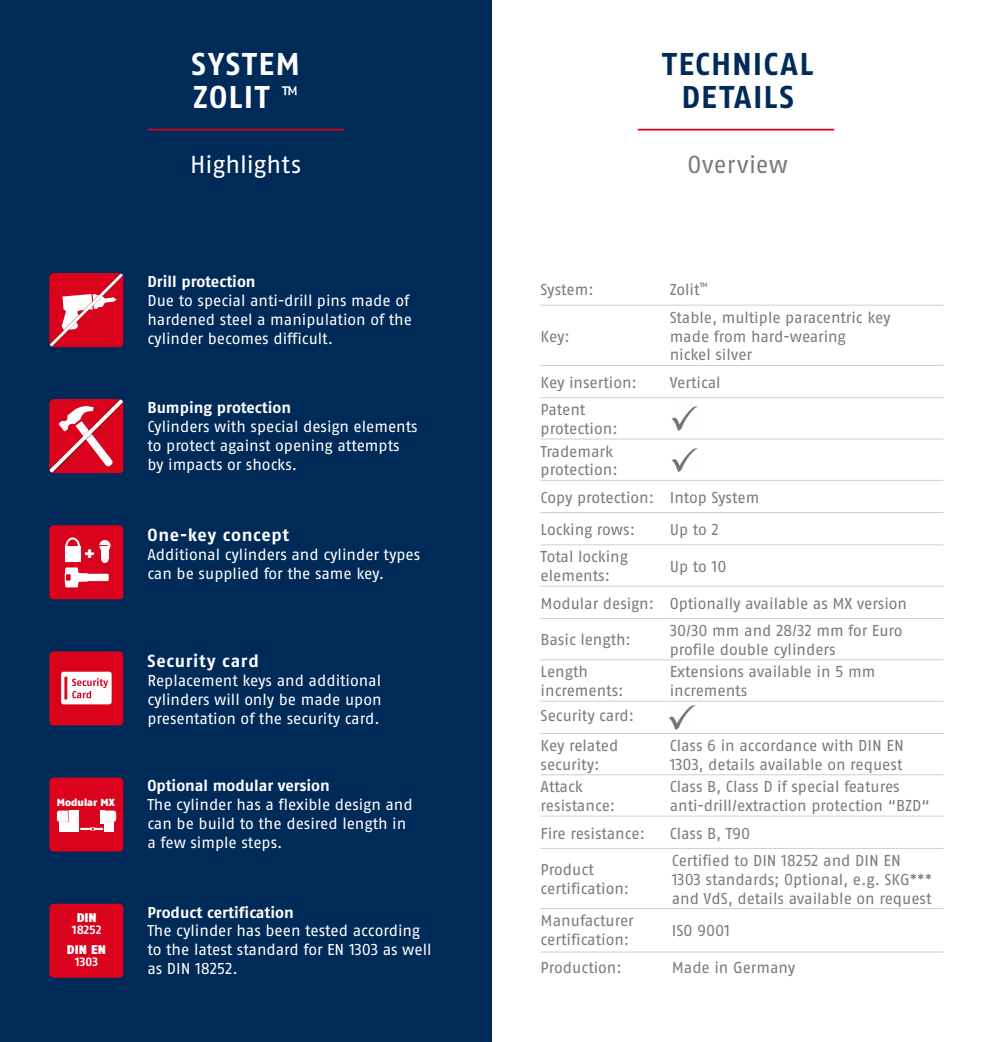
<style>
.page{position:relative;width:983px;height:1042px;background:#fff}
.page>*{position:absolute;margin:0;border:0;box-sizing:border-box;transform-origin:0 0}
.t1{font:700 31.5px/33.2px "ABUS Fago Pro";letter-spacing:.04em;color:#002a58;text-align:center}
.t2{font:700 31.5px/33.2px "ABUS Fago Pro";letter-spacing:.05em;color:#fff}
.t3{font:24.5px "ABUS Fago Pro";letter-spacing:-.01em;color:#fff}
.t4{font:24.5px "ABUS Fago Pro";letter-spacing:.005em;color:#7b7b7a}
.t5{font:700 17.5px "ABUS Fago Pro";letter-spacing:.045em;color:#fff}
.t6{font:15.75px/18.9px "ABUS Fago Pro";letter-spacing:-.005em;color:#7b7b7a}
.t7{font:15.75px/18.9px "ABUS Fago Pro";color:#fff}
.t8{font:700 15.75px "ABUS Fago Pro";color:#fff}
.t9{font:900 15.75px "ABUS Fago Pro";color:#fff}
.t10{font:900 12.6px "ABUS Fago Pro";color:#fff}
.t11{font:700 12.08px "ABUS Fago Pro";letter-spacing:-.01em;color:#fff}
.t12{font:900 10.33px "ABUS Fago Pro";color:#fff}
</style>
<div class="page">
<hr style="left:637px;top:129px;width:197px;height:1px;background:#db021d">
<div style="left:0;top:0;width:491px;height:1042px;background:#002a58"></div>
<hr style="left:147px;top:129px;width:197px;height:1px;background:#db021d">
<div style="left:49px;top:903px;width:75px;height:75px;background:#db021d"></div>
<svg style="left:49px;top:273px;width:75px;height:74px;background:#dc3248"></svg>
<svg style="left:49px;top:399px;width:75px;height:74px;background:#dc3348"></svg>
<svg style="left:49px;top:525px;width:75px;height:74px;background:#da1b34"></svg>
<div style="left:101px;top:546px;width:7px;height:13px;background:#fff"></div>
<div style="left:101px;top:556px;width:7px;height:7px;background:#fff;border-radius:50%"></div>
<div style="left:65px;top:546px;width:16px;height:16px;background:#fff"></div>
<div style="left:65px;top:537px;width:15px;height:18px;border:2px solid #fff;border-radius:50%"></div>
<svg style="left:99px;top:540px;width:11px;height:11px"></svg>
<svg style="left:49px;top:651px;width:75px;height:74px;background:#df4257"></svg>
<svg style="left:49px;top:777px;width:75px;height:75px;background:#d9233b"></svg>
<div style="left:59px;top:822px;width:9px;height:10px;background:#fff"></div>
<hr style="left:540px;top:305px;width:124px;height:1px;background:#cecece">
<hr style="left:664px;top:305px;width:279px;height:1px;background:#cecece">
<hr style="left:540px;top:365px;width:124px;height:1px;background:#cecece">
<hr style="left:664px;top:365px;width:279px;height:1px;background:#cecece">
<hr style="left:540px;top:397px;width:124px;height:1px;background:#cecece">
<hr style="left:664px;top:397px;width:279px;height:1px;background:#cecece">
<hr style="left:540px;top:439px;width:124px;height:1px;background:#cecece">
<hr style="left:664px;top:439px;width:279px;height:1px;background:#cecece">
<hr style="left:540px;top:480px;width:124px;height:1px;background:#cecece">
<hr style="left:664px;top:480px;width:279px;height:1px;background:#cecece">
<hr style="left:540px;top:512px;width:124px;height:1px;background:#cecece">
<hr style="left:664px;top:512px;width:279px;height:1px;background:#cecece">
<hr style="left:540px;top:544px;width:124px;height:1px;background:#cecece">
<hr style="left:664px;top:544px;width:279px;height:1px;background:#cecece">
<hr style="left:540px;top:586px;width:124px;height:1px;background:#cecece">
<hr style="left:664px;top:586px;width:279px;height:1px;background:#cecece">
<hr style="left:540px;top:618px;width:124px;height:1px;background:#cecece">
<hr style="left:664px;top:618px;width:279px;height:1px;background:#cecece">
<hr style="left:540px;top:659px;width:124px;height:1px;background:#cecece">
<hr style="left:664px;top:659px;width:279px;height:1px;background:#cecece">
<hr style="left:540px;top:701px;width:124px;height:1px;background:#cecece">
<hr style="left:664px;top:701px;width:279px;height:1px;background:#cecece">
<hr style="left:540px;top:733px;width:124px;height:1px;background:#cecece">
<hr style="left:664px;top:733px;width:279px;height:1px;background:#cecece">
<hr style="left:540px;top:774px;width:124px;height:1px;background:#cecece">
<hr style="left:664px;top:774px;width:279px;height:1px;background:#cecece">
<hr style="left:540px;top:816px;width:124px;height:1px;background:#cecece">
<hr style="left:664px;top:816px;width:279px;height:1px;background:#cecece">
<hr style="left:540px;top:848px;width:124px;height:1px;background:#cecece">
<hr style="left:664px;top:848px;width:279px;height:1px;background:#cecece">
<hr style="left:540px;top:908px;width:124px;height:1px;background:#cecece">
<hr style="left:664px;top:908px;width:279px;height:1px;background:#cecece">
<hr style="left:540px;top:952px;width:124px;height:1px;background:#cecece">
<hr style="left:664px;top:952px;width:279px;height:1px;background:#cecece">
<img style="left:671px;top:406px;width:26px;height:24px">
<img style="left:671px;top:448px;width:26px;height:23px">
<img style="left:669px;top:705px;width:26px;height:24px">
<h1 class="t2" style="left:191px;top:47px;width:110px">SYSTEM<br>ZOLIT <sup>™</sup></h1>
<h2 class="t3" style="left:190px;top:150px;width:112px">Highlights</h2>
<p class="t9" style="left:84px;top:544px;width:12px">+</p>
<p class="t12" style="left:57px;top:796px;width:59px">Modular MX</p>
<p class="t10" style="left:77px;top:910px;width:22px">DIN</p>
<p class="t11" style="left:72px;top:922px;width:31px">18252</p>
<p class="t10" style="left:67px;top:942px;width:40px">DIN EN</p>
<p class="t11" style="left:75px;top:954px;width:25px">1303</p>
<p class="t8" style="left:147px;top:272px;width:110px">Drill protection</p>
<p class="t7" style="left:147px;top:291px;width:266px">Due to special anti-drill pins made of hardened steel a manipulation of the cylinder becomes difficult.</p>
<p class="t8" style="left:147px;top:398px;width:145px">Bumping protection</p>
<p class="t7" style="left:147px;top:417px;width:272px">Cylinders with special design elements to protect against opening attempts by impacts or shocks.</p>
<p class="t5" style="left:147px;top:524px;width:143px">One‑key concept</p>
<p class="t7" style="left:147px;top:545px;width:274px">Additional cylinders and cylinder types can be supplied for the same key.</p>
<p class="t5" style="left:147px;top:650px;width:113px">Security card</p>
<p class="t7" style="left:147px;top:671px;width:235px;text-align:justify">Replacement keys and additional cylinders will only be made upon presentation of the security card.</p>
<p class="t8" style="left:147px;top:776px;width:184px">Optional modular version</p>
<p class="t7" style="left:147px;top:795px;width:267px">The cylinder has a flexible design and can be build to the desired length in a few simple steps.</p>
<p class="t8" style="left:147px;top:902px;width:148px">Product certification</p>
<p class="t7" style="left:147px;top:921px;width:285px">The cylinder has been tested according to the latest standard for EN 1303 as well as DIN 18252.</p>
<h1 class="t1" style="left:662px;top:47px;width:153px">TECHNICAL<br>DETAILS</h1>
<h2 class="t4" style="left:687px;top:150px;width:102px">Overview</h2>
<p class="t6" style="left:540px;top:280px;width:55px">System:</p>
<p class="t6" style="left:669px;top:280px;width:40px">Zolit<sup>™</sup></p>
<p class="t6" style="left:540px;top:326px;width:31px">Key:</p>
<p class="t6" style="left:669px;top:308px;width:222px">Stable, multiple paracentric key made from hard-wearing nickel silver</p>
<p class="t6" style="left:540px;top:373px;width:98px">Key insertion:</p>
<p class="t6" style="left:669px;top:373px;width:52px">Vertical</p>
<p class="t6" style="left:540px;top:400px;width:79px">Patent protection:</p>
<p class="t6" style="left:540px;top:441px;width:79px">Trademark protection:</p>
<p class="t6" style="left:540px;top:481px;width:220px;line-height:32.2px">Copy protection: Intop System<br>Locking rows:</p>
<p class="t6" style="left:669px;top:520px;width:51px">Up to 2</p>
<p class="t6" style="left:540px;top:547px;width:89px">Total locking elements:</p>
<p class="t6" style="left:669px;top:557px;width:58px">Up to 10</p>
<p class="t6" style="left:540px;top:593px;width:368px">Modular design: Optionally available as MX version</p>
<p class="t6" style="left:540px;top:630px;width:92px">Basic length:</p>
<p class="t6" style="left:669px;top:621px;width:234px">30/30 mm and 28/32 mm for Euro profile double cylinders</p>
<p class="t6" style="left:540px;top:662px;width:84px">Length increments:</p>
<p class="t6" style="left:669px;top:662px;width:207px">Extensions available in 5 mm increments</p>
<p class="t6" style="left:540px;top:701px;width:95px;line-height:29.8px">Security card:<br>Key related</p>
<p class="t6" style="left:540px;top:755px;width:60px">security:</p>
<p class="t6" style="left:669px;top:736px;width:235px">Class 6 in accordance with DIN EN<br>1303, details available on request</p>
<p class="t6" style="left:540px;top:777px;width:76px">Attack resistance:</p>
<p class="t6" style="left:669px;top:777px;width:262px">Class B, Class D if special features anti-drill/extraction protection “BZD“</p>
<p class="t6" style="left:540px;top:823px;width:106px">Fire resistance:</p>
<p class="t6" style="left:669px;top:823px;width:82px">Class B, T90</p>
<p class="t6" style="left:540px;top:860px;width:90px">Product certification:</p>
<p class="t6" style="left:671px;top:851px;width:262px">Certified to DIN 18252 and DIN EN<br>1303 standards; Optional, e.g. SKG*** and VdS, details available on request</p>
<p class="t6" style="left:540px;top:911px;width:95px">Manufacturer certification:</p>
<p class="t6" style="left:671px;top:920px;width:60px">ISO 9001</p>
<p class="t6" style="left:540px;top:958px;width:83px">Production:</p>
<p class="t6" style="left:671px;top:958px;width:125px">Made in Germany</p>
</div>
